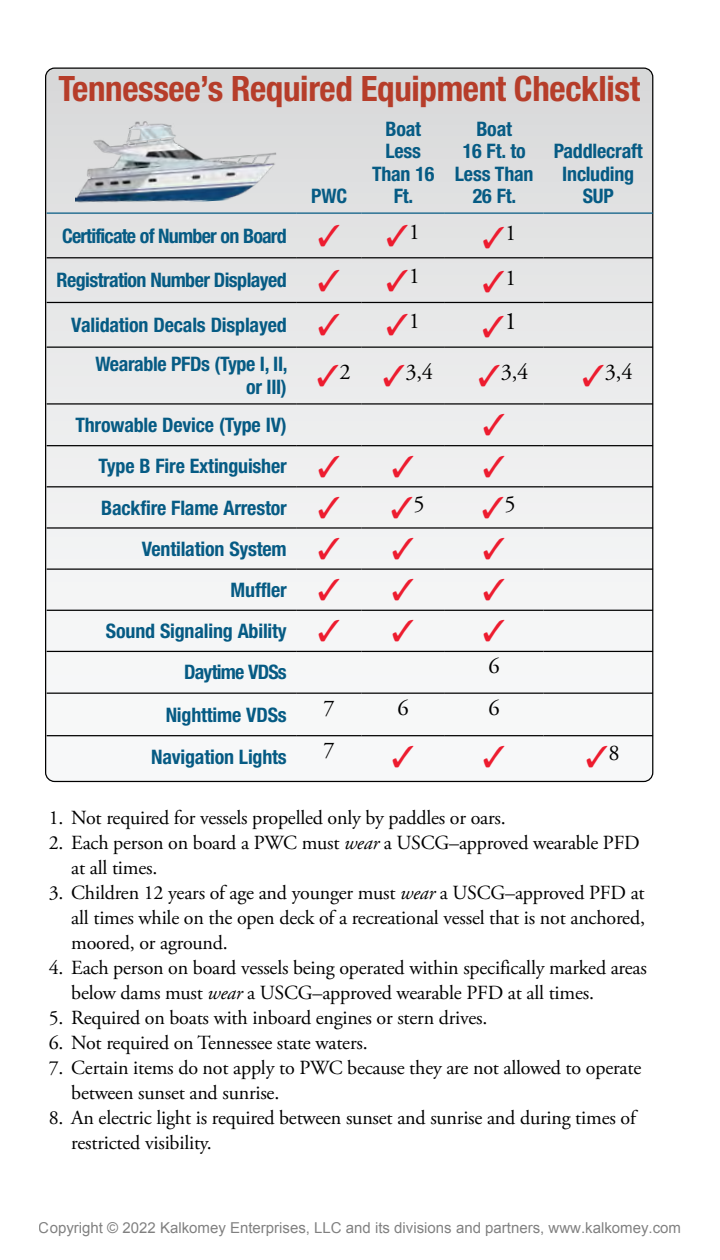
<style>
.page{position:relative;width:720px;height:1260px;background:#fff}
.page>*{position:absolute;margin:0;border:0;box-sizing:border-box;transform-origin:0 0}
.t1{font:700 condensed 35px "Helvetica Neue LT Std";letter-spacing:-.01em;color:#b63d2a}
.t2{font:25px "Adobe Garamond Pro";color:#000}
.t3{font:22.5px "Adobe Garamond Pro";color:#000}
.t4{font:20px/25px "Adobe Garamond Pro";letter-spacing:-.01em;color:#000}
.t5{font:700 condensed 20px/22.5px "Helvetica Neue LT Std";letter-spacing:-.01em;color:#065b84;text-align:center}
.t6{font:700 condensed 20px "Helvetica Neue LT Std";letter-spacing:-.04em;color:#065b84}
.t7{font:700 condensed 20px "Helvetica Neue LT Std";letter-spacing:-.03em;color:#065b84}
.t8{font:15px "Arial";color:rgb(0 0 0/.5)}
.s1{color:#ed1c2f}
.s2{font-style:italic}
</style>
<div class="page">
<svg style="left:46px;top:68px;width:607px;height:713px"></svg>
<hr style="left:47px;top:257px;width:250px;height:1px;background:#000">
<hr style="left:297px;top:257px;width:65px;height:1px;background:#000">
<hr style="left:362px;top:257px;width:83px;height:1px;background:#000">
<hr style="left:445px;top:257px;width:99px;height:1px;background:#000">
<hr style="left:544px;top:257px;width:109px;height:1px;background:#000">
<hr style="left:47px;top:302px;width:250px;height:1px;background:#000">
<hr style="left:297px;top:302px;width:65px;height:1px;background:#000">
<hr style="left:362px;top:302px;width:83px;height:1px;background:#000">
<hr style="left:445px;top:302px;width:99px;height:1px;background:#000">
<hr style="left:544px;top:302px;width:109px;height:1px;background:#000">
<hr style="left:47px;top:347px;width:250px;height:1px;background:#000">
<hr style="left:297px;top:347px;width:65px;height:1px;background:#000">
<hr style="left:362px;top:347px;width:83px;height:1px;background:#000">
<hr style="left:445px;top:347px;width:99px;height:1px;background:#000">
<hr style="left:544px;top:347px;width:109px;height:1px;background:#000">
<hr style="left:47px;top:403px;width:250px;height:2px;background:#000">
<hr style="left:297px;top:403px;width:65px;height:2px;background:#000">
<hr style="left:362px;top:403px;width:83px;height:2px;background:#000">
<hr style="left:445px;top:403px;width:99px;height:2px;background:#000">
<hr style="left:544px;top:403px;width:109px;height:2px;background:#000">
<hr style="left:47px;top:445px;width:250px;height:1px;background:#000">
<hr style="left:297px;top:445px;width:65px;height:1px;background:#000">
<hr style="left:362px;top:445px;width:83px;height:1px;background:#000">
<hr style="left:445px;top:445px;width:99px;height:1px;background:#000">
<hr style="left:544px;top:445px;width:109px;height:1px;background:#000">
<hr style="left:47px;top:486px;width:250px;height:1px;background:#000">
<hr style="left:297px;top:486px;width:65px;height:1px;background:#000">
<hr style="left:362px;top:486px;width:83px;height:1px;background:#000">
<hr style="left:445px;top:486px;width:99px;height:1px;background:#000">
<hr style="left:544px;top:486px;width:109px;height:1px;background:#000">
<hr style="left:47px;top:527px;width:250px;height:2px;background:#000">
<hr style="left:297px;top:527px;width:65px;height:2px;background:#000">
<hr style="left:362px;top:527px;width:83px;height:2px;background:#000">
<hr style="left:445px;top:527px;width:99px;height:2px;background:#000">
<hr style="left:544px;top:527px;width:109px;height:2px;background:#000">
<hr style="left:47px;top:569px;width:250px;height:1px;background:#000">
<hr style="left:297px;top:569px;width:65px;height:1px;background:#000">
<hr style="left:362px;top:569px;width:83px;height:1px;background:#000">
<hr style="left:445px;top:569px;width:99px;height:1px;background:#000">
<hr style="left:544px;top:569px;width:109px;height:1px;background:#000">
<hr style="left:47px;top:610px;width:250px;height:1px;background:#000">
<hr style="left:297px;top:610px;width:65px;height:1px;background:#000">
<hr style="left:362px;top:610px;width:83px;height:1px;background:#000">
<hr style="left:445px;top:610px;width:99px;height:1px;background:#000">
<hr style="left:544px;top:610px;width:109px;height:1px;background:#000">
<hr style="left:47px;top:651px;width:250px;height:1px;background:#000">
<hr style="left:297px;top:651px;width:65px;height:1px;background:#000">
<hr style="left:362px;top:651px;width:83px;height:1px;background:#000">
<hr style="left:445px;top:651px;width:99px;height:1px;background:#000">
<hr style="left:544px;top:651px;width:109px;height:1px;background:#000">
<hr style="left:47px;top:693px;width:250px;height:1px;background:#000">
<hr style="left:297px;top:693px;width:65px;height:1px;background:#000">
<hr style="left:362px;top:693px;width:83px;height:1px;background:#000">
<hr style="left:445px;top:693px;width:99px;height:1px;background:#000">
<hr style="left:544px;top:693px;width:109px;height:1px;background:#000">
<hr style="left:47px;top:735px;width:250px;height:1px;background:#000">
<hr style="left:297px;top:735px;width:65px;height:1px;background:#000">
<hr style="left:362px;top:735px;width:83px;height:1px;background:#000">
<hr style="left:445px;top:735px;width:99px;height:1px;background:#000">
<hr style="left:544px;top:735px;width:109px;height:1px;background:#000">
<hr style="left:47px;top:212px;width:250px;height:2px;background:#065b84">
<hr style="left:297px;top:212px;width:65px;height:2px;background:#065b84">
<hr style="left:362px;top:212px;width:83px;height:2px;background:#065b84">
<hr style="left:445px;top:212px;width:99px;height:2px;background:#065b84">
<hr style="left:544px;top:212px;width:109px;height:2px;background:#065b84">
<img style="left:70px;top:111px;width:209px;height:98px">
<svg style="left:484px;top:414px;width:21px;height:22px"></svg>
<div style="left:393px;top:456px;width:112px;height:21px;background:#efeff0"></div>
<div style="left:393px;top:538px;width:112px;height:21px;background:#f2f3f4"></div>
<div style="left:393px;top:579px;width:112px;height:22px;background:#f4f5f5"></div>
<div style="left:393px;top:620px;width:112px;height:22px;background:#f5f6f7"></div>
<svg style="left:393px;top:746px;width:112px;height:22px"></svg>
<h1 class="t1" style="left:58px;top:68px;width:583px">Tennessee’s Required Equipment Checklist</h1>
<p class="t5" style="left:311px;top:185px;width:37px">PWC</p>
<p class="t5" style="left:372px;top:117px;width:64px">Boat<br>Less<br>Than 16<br>Ft.</p>
<p class="t5" style="left:455px;top:117px;width:80px">Boat<br>16 Ft. to<br>Less Than<br>26 Ft.</p>
<p class="t5" style="left:554px;top:140px;width:90px">Paddlecraft<br>Including<br>SUP</p>
<p class="t6" style="left:62px;top:223px;width:280px">Certificate of Number on Board <span class="s1">✓</span></p>
<p class="t3" style="left:386px;top:218px;width:35px"><span class="s1">✓</span>1</p>
<p class="t3" style="left:483px;top:220px;width:35px"><span class="s1">✓</span>1</p>
<p class="t7" style="left:57px;top:268px;width:285px">Registration Number Displayed <span class="s1">✓</span></p>
<p class="t3" style="left:386px;top:263px;width:35px"><span class="s1">✓</span>1</p>
<p class="t3" style="left:483px;top:264px;width:35px"><span class="s1">✓</span>1</p>
<p class="t5" style="left:71px;top:313px;width:271px">Validation Decals Displayed <span class="s1">✓</span></p>
<p class="t3" style="left:386px;top:307px;width:35px"><span class="s1">✓</span>1</p>
<p class="t2" style="left:482px;top:306px;width:37px"><span class="s1">✓</span>1</p>
<p class="t5" style="left:246px;top:353px;width:188px;text-align:left;text-indent:-151px">Wearable PFDs (Type I, II,<br>or III) <sup>✓</sup><sup>2</sup> <sup>✓</sup><sup>3,4</sup></p>
<p class="t3" style="left:478px;top:358px;width:52px"><span class="s1">✓</span>3,4</p>
<p class="t3" style="left:582px;top:358px;width:52px"><span class="s1">✓</span>3,4</p>
<p class="t5" style="left:75px;top:413px;width:213px">Throwable Device (Type IV)</p>
<p class="t5" style="left:99px;top:455px;width:243px">Type B Fire Extinguisher <span class="s1">✓</span></p>
<p class="t5" style="left:101px;top:496px;width:241px">Backfire Flame Arrestor <span class="s1">✓</span></p>
<p class="t3" style="left:391px;top:490px;width:35px"><span class="s1">✓</span>5</p>
<p class="t3" style="left:482px;top:490px;width:35px"><span class="s1">✓</span>5</p>
<p class="t5" style="left:142px;top:537px;width:200px">Ventilation System <span class="s1">✓</span></p>
<p class="t5" style="left:231px;top:578px;width:111px">Muffler <span class="s1">✓</span></p>
<p class="t5" style="left:106px;top:619px;width:236px">Sound Signaling Ability <span class="s1">✓</span></p>
<p class="t6" style="left:184px;top:660px;width:104px">Daytime VDSs</p>
<p class="t3" style="left:489px;top:652px;width:13px">6</p>
<p class="t5" style="left:166px;top:703px;width:123px">Nighttime VDSs</p>
<p class="t3" style="left:324px;top:695px;width:13px">7</p>
<p class="t3" style="left:398px;top:695px;width:13px">6</p>
<p class="t3" style="left:489px;top:695px;width:13px">6</p>
<p class="t5" style="left:151px;top:745px;width:137px">Navigation Lights</p>
<p class="t3" style="left:324px;top:737px;width:13px">7</p>
<p class="t3" style="left:586px;top:739px;width:35px"><span class="s1">✓</span>8</p>
<p class="t4" style="left:49px;top:806px;width:459px">1. Not required for vessels propelled only by paddles or oars.</p>
<p class="t4" style="left:71px;top:831px;width:570px;text-indent:-22px">2. Each person on board a PWC must <span class="s2">wear</span> a USCG–approved wearable PFD at all times.</p>
<p class="t4" style="left:71px;top:881px;width:575px;text-align:justify;text-indent:-22px">3. Children 12 years of age and younger must <span class="s2">wear</span> a USCG–approved PFD at all times while on the open deck of a recreational vessel that is not anchored, moored, or aground.</p>
<p class="t4" style="left:71px;top:956px;width:577px;text-indent:-22px">4. Each person on board vessels being operated within specifically marked areas below dams must <span class="s2">wear</span> a USCG–approved wearable PFD at all times.</p>
<p class="t4" style="left:49px;top:1006px;width:440px">5. Required on boats with inboard engines or stern drives.</p>
<p class="t4" style="left:49px;top:1031px;width:320px">6. Not required on Tennessee state waters.</p>
<p class="t4" style="left:71px;top:1056px;width:571px;text-indent:-22px">7. Certain items do not apply to PWC because they are not allowed to operate between sunset and sunrise.</p>
<p class="t4" style="left:71px;top:1106px;width:566px;text-indent:-22px">8. An electric light is required between sunset and sunrise and during times of restricted visibility.</p>
<p class="t8" style="left:39px;top:1218px;width:644px">Copyright © 2022 Kalkomey Enterprises, LLC and its divisions and partners, www.kalkomey.com</p>
</div>
